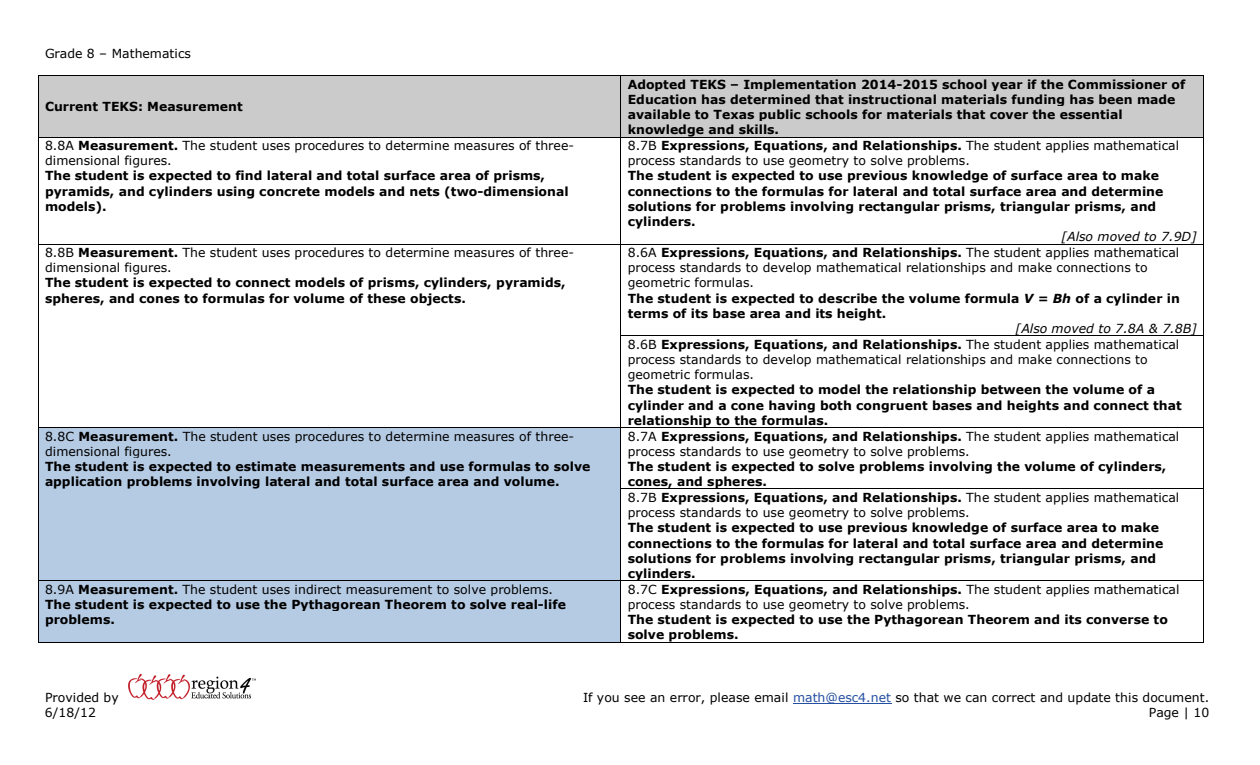
<style>
.page{position:relative;width:1260px;height:765px;background:#fff}
.page>*{position:absolute;margin:0;border:0;box-sizing:border-box;transform-origin:0 0}
.t1{font:700 12.5px/15.1px "Verdana";color:#000}
.t2{font:12.5px/15.1px "Verdana";letter-spacing:.005em;color:#000}
.t3{font:italic 12.5px "Verdana";letter-spacing:.005em;color:#000}
.s1{font-weight:700}
.s2{font-style:italic}
.s3{color:#254fa2}
</style>
<div class="page">
<hr style="left:793px;top:703px;width:98px;height:1px;background:#254fa2">
<img style="left:128px;top:673px;width:128px;height:27px">
<div style="left:39px;top:76px;width:582px;height:23px;background:#cbcbcb"></div>
<div style="left:39px;top:99px;width:6px;height:15px;background:#cbcbcb"></div>
<div style="left:614px;top:99px;width:7px;height:15px;background:#cbcbcb"></div>
<div style="left:39px;top:114px;width:582px;height:23px;background:#cbcbcb"></div>
<div style="left:45px;top:99px;width:569px;height:15px;background:#cbcbcb"></div>
<div style="left:621px;top:76px;width:7px;height:61px;background:#cbcbcb"></div>
<div style="left:1197px;top:76px;width:6px;height:61px;background:#cbcbcb"></div>
<div style="left:628px;top:76px;width:569px;height:15px;background:#cbcbcb"></div>
<div style="left:628px;top:91px;width:569px;height:15px;background:#cbcbcb"></div>
<div style="left:628px;top:106px;width:569px;height:16px;background:#cbcbcb"></div>
<div style="left:628px;top:122px;width:569px;height:15px;background:#cbcbcb"></div>
<hr style="left:39px;top:75px;width:582px;height:1px;background:#000">
<hr style="left:621px;top:75px;width:582px;height:1px;background:#000">
<hr style="left:38px;top:76px;width:1px;height:61px;background:#000">
<hr style="left:621px;top:76px;width:1px;height:61px;background:#000">
<hr style="left:1203px;top:76px;width:1px;height:61px;background:#000">
<hr style="left:39px;top:137px;width:582px;height:1px;background:#000">
<hr style="left:621px;top:137px;width:582px;height:1px;background:#000">
<hr style="left:38px;top:137px;width:1px;height:107px;background:#000">
<hr style="left:621px;top:137px;width:1px;height:107px;background:#000">
<hr style="left:1203px;top:137px;width:1px;height:107px;background:#000">
<hr style="left:39px;top:244px;width:582px;height:1px;background:#000">
<hr style="left:621px;top:244px;width:582px;height:1px;background:#000">
<hr style="left:38px;top:244px;width:1px;height:92px;background:#000">
<hr style="left:621px;top:244px;width:1px;height:92px;background:#000">
<hr style="left:1203px;top:244px;width:1px;height:92px;background:#000">
<hr style="left:621px;top:336px;width:582px;height:1px;background:#000">
<hr style="left:38px;top:336px;width:1px;height:91px;background:#000">
<hr style="left:621px;top:336px;width:1px;height:91px;background:#000">
<hr style="left:1203px;top:336px;width:1px;height:91px;background:#000">
<div style="left:39px;top:428px;width:6px;height:61px;background:#b5cae3"></div>
<div style="left:614px;top:428px;width:7px;height:61px;background:#b5cae3"></div>
<div style="left:39px;top:489px;width:582px;height:91px;background:#b5cae3"></div>
<div style="left:45px;top:428px;width:569px;height:15px;background:#b5cae3"></div>
<div style="left:45px;top:443px;width:569px;height:15px;background:#b5cae3"></div>
<div style="left:45px;top:458px;width:569px;height:16px;background:#b5cae3"></div>
<div style="left:45px;top:474px;width:569px;height:15px;background:#b5cae3"></div>
<hr style="left:39px;top:427px;width:582px;height:1px;background:#000">
<hr style="left:621px;top:427px;width:582px;height:1px;background:#000">
<hr style="left:38px;top:428px;width:1px;height:61px;background:#000">
<hr style="left:621px;top:428px;width:1px;height:61px;background:#000">
<hr style="left:1203px;top:428px;width:1px;height:61px;background:#000">
<hr style="left:621px;top:489px;width:582px;height:1px;background:#000">
<hr style="left:38px;top:489px;width:1px;height:91px;background:#000">
<hr style="left:621px;top:489px;width:1px;height:91px;background:#000">
<hr style="left:1203px;top:489px;width:1px;height:91px;background:#000">
<div style="left:39px;top:581px;width:6px;height:46px;background:#b5cae3"></div>
<div style="left:614px;top:581px;width:7px;height:46px;background:#b5cae3"></div>
<div style="left:39px;top:627px;width:582px;height:15px;background:#b5cae3"></div>
<div style="left:45px;top:581px;width:569px;height:15px;background:#b5cae3"></div>
<div style="left:45px;top:596px;width:569px;height:15px;background:#b5cae3"></div>
<div style="left:45px;top:611px;width:569px;height:16px;background:#b5cae3"></div>
<hr style="left:39px;top:581px;width:582px;height:1px;background:#000">
<hr style="left:621px;top:581px;width:582px;height:1px;background:#000">
<hr style="left:38px;top:581px;width:1px;height:61px;background:#000">
<hr style="left:39px;top:642px;width:582px;height:1px;background:#000">
<hr style="left:621px;top:581px;width:1px;height:61px;background:#000">
<hr style="left:621px;top:642px;width:582px;height:1px;background:#000">
<hr style="left:1203px;top:581px;width:1px;height:61px;background:#000">
<p class="t2" style="left:45px;top:45px;width:148px">Grade 8 – Mathematics</p>
<p class="t1" style="left:45px;top:99px;width:199px">Current TEKS: Measurement</p>
<p class="t2" style="left:45px;top:138px;width:531px">8.8A <span class="s1">Measurement.</span> The student uses procedures to determine measures of three&shy;dimensional figures.</p>
<p class="t1" style="left:45px;top:168px;width:525px">The student is expected to find lateral and total surface area of prisms, pyramids, and cylinders using concrete models and nets (two-dimensional models).</p>
<p class="t2" style="left:45px;top:245px;width:531px">8.8B <span class="s1">Measurement.</span> The student uses procedures to determine measures of three&shy;dimensional figures.</p>
<p class="t1" style="left:45px;top:275px;width:522px">The student is expected to connect models of prisms, cylinders, pyramids, spheres, and cones to formulas for volume of these objects.</p>
<p class="t2" style="left:45px;top:428px;width:531px">8.8C <span class="s1">Measurement.</span> The student uses procedures to determine measures of three&shy;dimensional figures.</p>
<p class="t1" style="left:45px;top:458px;width:547px">The student is expected to estimate measurements and use formulas to solve application problems involving lateral and total surface area and volume.</p>
<p class="t2" style="left:45px;top:581px;width:509px">8.9A <span class="s1">Measurement.</span> The student uses indirect measurement to solve problems.</p>
<p class="t1" style="left:45px;top:596px;width:522px">The student is expected to use the Pythagorean Theorem to solve real-life problems.</p>
<p class="t1" style="left:628px;top:76px;width:559px">Adopted TEKS – Implementation 2014-2015 school year if the Commissioner of Education has determined that instructional materials funding has been made available to Texas public schools for materials that cover the essential knowledge and skills.</p>
<p class="t2" style="left:628px;top:138px;width:553px">8.7B <span class="s1">Expressions, Equations, and Relationships.</span> The student applies mathematical process standards to use geometry to solve problems.</p>
<p class="t1" style="left:628px;top:168px;width:537px">The student is expected to use previous knowledge of surface area to make connections to the formulas for lateral and total surface area and determine solutions for problems involving rectangular prisms, triangular prisms, and cylinders.</p>
<p class="t3" style="left:1062px;top:228px;width:137px">[Also moved to 7.9D]</p>
<p class="t2" style="left:628px;top:245px;width:553px">8.6A <span class="s1">Expressions, Equations, and Relationships.</span> The student applies mathematical process standards to develop mathematical relationships and make connections to geometric formulas.</p>
<p class="t1" style="left:628px;top:290px;width:554px">The student is expected to describe the volume formula <span class="s2">V = Bh</span> of a cylinder in terms of its base area and its height.</p>
<p class="t3" style="left:1016px;top:320px;width:183px">[Also moved to 7.8A &amp; 7.8B]</p>
<p class="t2" style="left:628px;top:337px;width:553px">8.6B <span class="s1">Expressions, Equations, and Relationships.</span> The student applies mathematical process standards to develop mathematical relationships and make connections to geometric formulas.</p>
<p class="t1" style="left:628px;top:382px;width:555px">The student is expected to model the relationship between the volume of a cylinder and a cone having both congruent bases and heights and connect that relationship to the formulas.</p>
<p class="t2" style="left:628px;top:428px;width:553px">8.7A <span class="s1">Expressions, Equations, and Relationships.</span> The student applies mathematical process standards to use geometry to solve problems.</p>
<p class="t1" style="left:628px;top:458px;width:540px">The student is expected to solve problems involving the volume of cylinders, cones, and spheres.</p>
<p class="t2" style="left:628px;top:490px;width:553px">8.7B <span class="s1">Expressions, Equations, and Relationships.</span> The student applies mathematical process standards to use geometry to solve problems.</p>
<p class="t1" style="left:628px;top:520px;width:537px">The student is expected to use previous knowledge of surface area to make connections to the formulas for lateral and total surface area and determine solutions for problems involving rectangular prisms, triangular prisms, and cylinders.</p>
<p class="t2" style="left:628px;top:581px;width:553px">8.7C <span class="s1">Expressions, Equations, and Relationships.</span> The student applies mathematical process standards to use geometry to solve problems.</p>
<p class="t1" style="left:628px;top:612px;width:542px">The student is expected to use the Pythagorean Theorem and its converse to solve problems.</p>
<p class="t2" style="left:45px;top:690px;width:75px">Provided by</p>
<p class="t2" style="left:583px;top:690px;width:628px">If you see an error, please email <span class="s3">math@esc4.net</span> so that we can correct and update this document.</p>
<p class="t2" style="left:45px;top:705px;width:53px">6/18/12</p>
<p class="t2" style="left:1149px;top:705px;width:62px">Page | 10</p>
</div>
